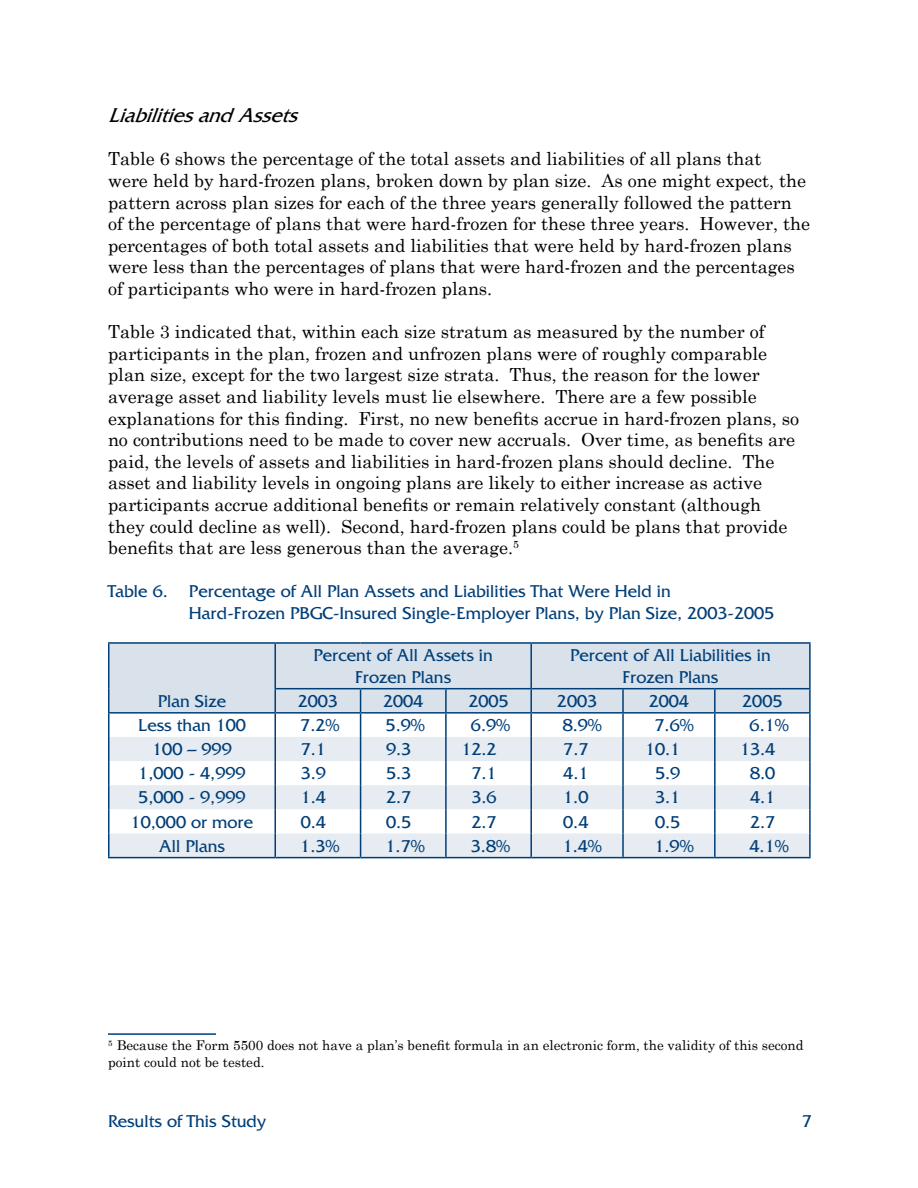
<style>
.page{position:relative;width:918px;height:1188px;background:#fff}
.page>*{position:absolute;margin:0;border:0;box-sizing:border-box;transform-origin:0 0}
.t1{font:italic 21px "Friz Quadrata Std";color:#000}
.t2{font:18px/21.6px "Century Schoolbook";color:#000}
.t3{font:18px/21.6px "Friz Quadrata Std";color:#003e78;text-align:center}
.t4{font:13.5px/16.2px "Century Schoolbook";color:#000}
</style>
<div class="page">
<hr style="left:108px;top:1033px;width:108px;height:2px;background:#003e78">
<div style="left:110px;top:644px;width:699px;height:68px;background:#d9e2eb"></div>
<svg style="left:110px;top:737px;width:699px;height:120px;fill:#e6ecf1"></svg>
<hr style="left:108px;top:642px;width:167px;height:2px;background:#003e78">
<hr style="left:108px;top:644px;width:2px;height:45px;background:#003e78">
<hr style="left:108px;top:689px;width:2px;height:23px;background:#003e78">
<hr style="left:275px;top:642px;width:86px;height:2px;background:#003e78">
<hr style="left:361px;top:642px;width:85px;height:2px;background:#003e78">
<hr style="left:446px;top:642px;width:85px;height:2px;background:#003e78">
<hr style="left:531px;top:642px;width:92px;height:2px;background:#003e78">
<hr style="left:623px;top:642px;width:92px;height:2px;background:#003e78">
<hr style="left:715px;top:642px;width:96px;height:2px;background:#003e78">
<hr style="left:809px;top:644px;width:2px;height:44px;background:#003e78">
<hr style="left:108px;top:714px;width:2px;height:23px;background:#003e78">
<hr style="left:108px;top:737px;width:2px;height:24px;background:#003e78">
<hr style="left:108px;top:761px;width:2px;height:24px;background:#003e78">
<hr style="left:108px;top:785px;width:2px;height:24px;background:#003e78">
<hr style="left:108px;top:809px;width:2px;height:24px;background:#003e78">
<hr style="left:108px;top:833px;width:2px;height:24px;background:#003e78">
<hr style="left:108px;top:857px;width:167px;height:1px;background:#003e78">
<hr style="left:275px;top:857px;width:86px;height:1px;background:#003e78">
<hr style="left:361px;top:857px;width:85px;height:1px;background:#003e78">
<hr style="left:446px;top:857px;width:85px;height:1px;background:#003e78">
<hr style="left:531px;top:857px;width:92px;height:1px;background:#003e78">
<hr style="left:623px;top:857px;width:92px;height:1px;background:#003e78">
<hr style="left:715px;top:857px;width:96px;height:1px;background:#003e78">
<hr style="left:108px;top:712px;width:167px;height:2px;background:#003e78">
<hr style="left:275px;top:712px;width:86px;height:2px;background:#003e78">
<hr style="left:361px;top:712px;width:85px;height:2px;background:#003e78">
<hr style="left:446px;top:712px;width:85px;height:2px;background:#003e78">
<hr style="left:531px;top:712px;width:92px;height:2px;background:#003e78">
<hr style="left:623px;top:712px;width:92px;height:2px;background:#003e78">
<hr style="left:715px;top:712px;width:96px;height:2px;background:#003e78">
<hr style="left:275px;top:644px;width:1px;height:44px;background:#003e78">
<hr style="left:530px;top:644px;width:2px;height:44px;background:#003e78">
<hr style="left:275px;top:688px;width:86px;height:1px;background:#003e78">
<hr style="left:361px;top:688px;width:85px;height:1px;background:#003e78">
<hr style="left:446px;top:688px;width:85px;height:1px;background:#003e78">
<hr style="left:531px;top:688px;width:92px;height:1px;background:#003e78">
<hr style="left:623px;top:688px;width:92px;height:1px;background:#003e78">
<hr style="left:715px;top:688px;width:96px;height:1px;background:#003e78">
<hr style="left:445px;top:689px;width:2px;height:23px;background:#003e78">
<hr style="left:530px;top:689px;width:2px;height:23px;background:#003e78">
<hr style="left:622px;top:689px;width:2px;height:23px;background:#003e78">
<hr style="left:714px;top:689px;width:2px;height:23px;background:#003e78">
<hr style="left:809px;top:689px;width:2px;height:23px;background:#003e78">
<hr style="left:445px;top:714px;width:2px;height:23px;background:#003e78">
<hr style="left:530px;top:714px;width:2px;height:23px;background:#003e78">
<hr style="left:622px;top:714px;width:2px;height:23px;background:#003e78">
<hr style="left:714px;top:714px;width:2px;height:23px;background:#003e78">
<hr style="left:809px;top:714px;width:2px;height:23px;background:#003e78">
<hr style="left:445px;top:737px;width:2px;height:24px;background:#003e78">
<hr style="left:530px;top:737px;width:2px;height:24px;background:#003e78">
<hr style="left:622px;top:737px;width:2px;height:24px;background:#003e78">
<hr style="left:714px;top:737px;width:2px;height:24px;background:#003e78">
<hr style="left:809px;top:737px;width:2px;height:24px;background:#003e78">
<hr style="left:445px;top:761px;width:2px;height:24px;background:#003e78">
<hr style="left:530px;top:761px;width:2px;height:24px;background:#003e78">
<hr style="left:622px;top:761px;width:2px;height:24px;background:#003e78">
<hr style="left:714px;top:761px;width:2px;height:24px;background:#003e78">
<hr style="left:809px;top:761px;width:2px;height:24px;background:#003e78">
<hr style="left:445px;top:785px;width:2px;height:24px;background:#003e78">
<hr style="left:530px;top:785px;width:2px;height:24px;background:#003e78">
<hr style="left:622px;top:785px;width:2px;height:24px;background:#003e78">
<hr style="left:714px;top:785px;width:2px;height:24px;background:#003e78">
<hr style="left:809px;top:785px;width:2px;height:24px;background:#003e78">
<hr style="left:445px;top:809px;width:2px;height:24px;background:#003e78">
<hr style="left:530px;top:809px;width:2px;height:24px;background:#003e78">
<hr style="left:622px;top:809px;width:2px;height:24px;background:#003e78">
<hr style="left:714px;top:809px;width:2px;height:24px;background:#003e78">
<hr style="left:809px;top:809px;width:2px;height:24px;background:#003e78">
<svg style="left:275px;top:689px;width:1px;height:168px"></svg>
<svg style="left:360px;top:689px;width:1px;height:168px"></svg>
<hr style="left:445px;top:833px;width:2px;height:24px;background:#003e78">
<hr style="left:530px;top:833px;width:2px;height:24px;background:#003e78">
<hr style="left:622px;top:833px;width:2px;height:24px;background:#003e78">
<hr style="left:714px;top:833px;width:2px;height:24px;background:#003e78">
<hr style="left:809px;top:833px;width:2px;height:24px;background:#003e78">
<p class="t1" style="left:108px;top:104px;width:199px">LiabilitiesandAssets</p>
<p class="t2" style="left:108px;top:148px;width:704px">Table 6 shows the percentage of the total assets and liabilities of all plans that<br>were held by hard-frozen plans, broken down by plan size. As one might expect, the pattern across plan sizes for each of the three years generally followed the pattern of the percentage of plans that were hard-frozen for these three years. However, the percentages of both total assets and liabilities that were held by hard-frozen plans were less than the percentages of plans that were hard-frozen and the percentages of participants who were in hard-frozen plans.</p>
<p class="t2" style="left:108px;top:320px;width:693px">Table 3 indicated that, within each size stratum as measured by the number of participants in the plan, frozen and unfrozen plans were of roughly comparable plan size, except for the two largest size strata. Thus, the reason for the lower average asset and liability levels must lie elsewhere. There are a few possible explanations for this finding. First, no new benefits accrue in hard-frozen plans, so no contributions need to be made to cover new accruals. Over time, as benefits are paid, the levels of assets and liabilities in hard-frozen plans should decline. The asset and liability levels in ongoing plans are likely to either increase as active participants accrue additional benefits or remain relatively constant (although they could decline as well). Second, hard-frozen plans could be plans that provide benefits that are less generous than the average.<sup>5</sup></p>
<p class="t3" style="left:189px;top:581px;width:587px;text-align:left;text-indent:-81px">Table 6. Percentage of All Plan Assets and Liabilities That Were Held in<br>Hard-Frozen PBGC-Insured Single-Employer Plans, by Plan Size, 2003-2005</p>
<p class="t3" style="left:158px;top:690px;width:70px">Plan Size</p>
<p class="t3" style="left:313px;top:645px;width:181px">Percent of All Assets in<br>Frozen Plans</p>
<p class="t3" style="left:570px;top:645px;width:202px">Percent of All Liabilities in<br>Frozen Plans</p>
<p class="t3" style="left:298px;top:690px;width:42px">2003</p>
<p class="t3" style="left:383px;top:690px;width:42px">2004</p>
<p class="t3" style="left:468px;top:690px;width:42px">2005</p>
<p class="t3" style="left:557px;top:690px;width:42px">2003</p>
<p class="t3" style="left:649px;top:690px;width:42px">2004</p>
<p class="t3" style="left:742px;top:690px;width:42px">2005</p>
<p class="t3" style="left:138px;top:714px;width:109px">Less than 100</p>
<p class="t3" style="left:300px;top:714px;width:41px">7.2%</p>
<p class="t3" style="left:386px;top:714px;width:41px">5.9%</p>
<p class="t3" style="left:471px;top:714px;width:41px">6.9%</p>
<p class="t3" style="left:563px;top:714px;width:41px">8.9%</p>
<p class="t3" style="left:655px;top:714px;width:41px">7.6%</p>
<p class="t3" style="left:750px;top:714px;width:41px">6.1%</p>
<p class="t3" style="left:152px;top:739px;width:81px">100 – 999</p>
<p class="t3" style="left:301px;top:739px;width:27px">7.1</p>
<p class="t3" style="left:386px;top:739px;width:27px">9.3</p>
<p class="t3" style="left:461px;top:739px;width:37px">12.2</p>
<p class="t3" style="left:563px;top:739px;width:27px">7.7</p>
<p class="t3" style="left:645px;top:739px;width:37px">10.1</p>
<p class="t3" style="left:740px;top:739px;width:37px">13.4</p>
<p class="t3" style="left:138px;top:763px;width:109px">1,000 - 4,999</p>
<p class="t3" style="left:301px;top:763px;width:27px">3.9</p>
<p class="t3" style="left:386px;top:763px;width:27px">5.3</p>
<p class="t3" style="left:471px;top:763px;width:27px">7.1</p>
<p class="t3" style="left:563px;top:763px;width:27px">4.1</p>
<p class="t3" style="left:655px;top:763px;width:27px">5.9</p>
<p class="t3" style="left:750px;top:763px;width:27px">8.0</p>
<p class="t3" style="left:138px;top:787px;width:109px">5,000 - 9,999</p>
<p class="t3" style="left:301px;top:787px;width:27px">1.4</p>
<p class="t3" style="left:386px;top:787px;width:27px">2.7</p>
<p class="t3" style="left:471px;top:787px;width:27px">3.6</p>
<p class="t3" style="left:563px;top:787px;width:27px">1.0</p>
<p class="t3" style="left:655px;top:787px;width:27px">3.1</p>
<p class="t3" style="left:750px;top:787px;width:27px">4.1</p>
<p class="t3" style="left:131px;top:811px;width:124px">10,000 or more</p>
<p class="t3" style="left:301px;top:811px;width:27px">0.4</p>
<p class="t3" style="left:386px;top:811px;width:27px">0.5</p>
<p class="t3" style="left:471px;top:811px;width:27px">2.7</p>
<p class="t3" style="left:563px;top:811px;width:27px">0.4</p>
<p class="t3" style="left:655px;top:811px;width:27px">0.5</p>
<p class="t3" style="left:750px;top:811px;width:27px">2.7</p>
<p class="t3" style="left:159px;top:835px;width:68px">All Plans</p>
<p class="t3" style="left:300px;top:835px;width:41px">1.3%</p>
<p class="t3" style="left:386px;top:835px;width:41px">1.7%</p>
<p class="t3" style="left:471px;top:835px;width:41px">3.8%</p>
<p class="t3" style="left:563px;top:835px;width:41px">1.4%</p>
<p class="t3" style="left:654px;top:835px;width:41px">1.9%</p>
<p class="t3" style="left:750px;top:835px;width:41px">4.1%</p>
<p class="t4" style="left:108px;top:1037px;width:697px"><sup>5</sup> Because the Form 5500 does not have a plan’s benefit formula in an electronic form, the validity of this second point could not be tested.</p>
<p class="t3" style="left:108px;top:1110px;width:160px">Results of This Study</p>
<p class="t3" style="left:802px;top:1110px;width:12px">7</p>
</div>
